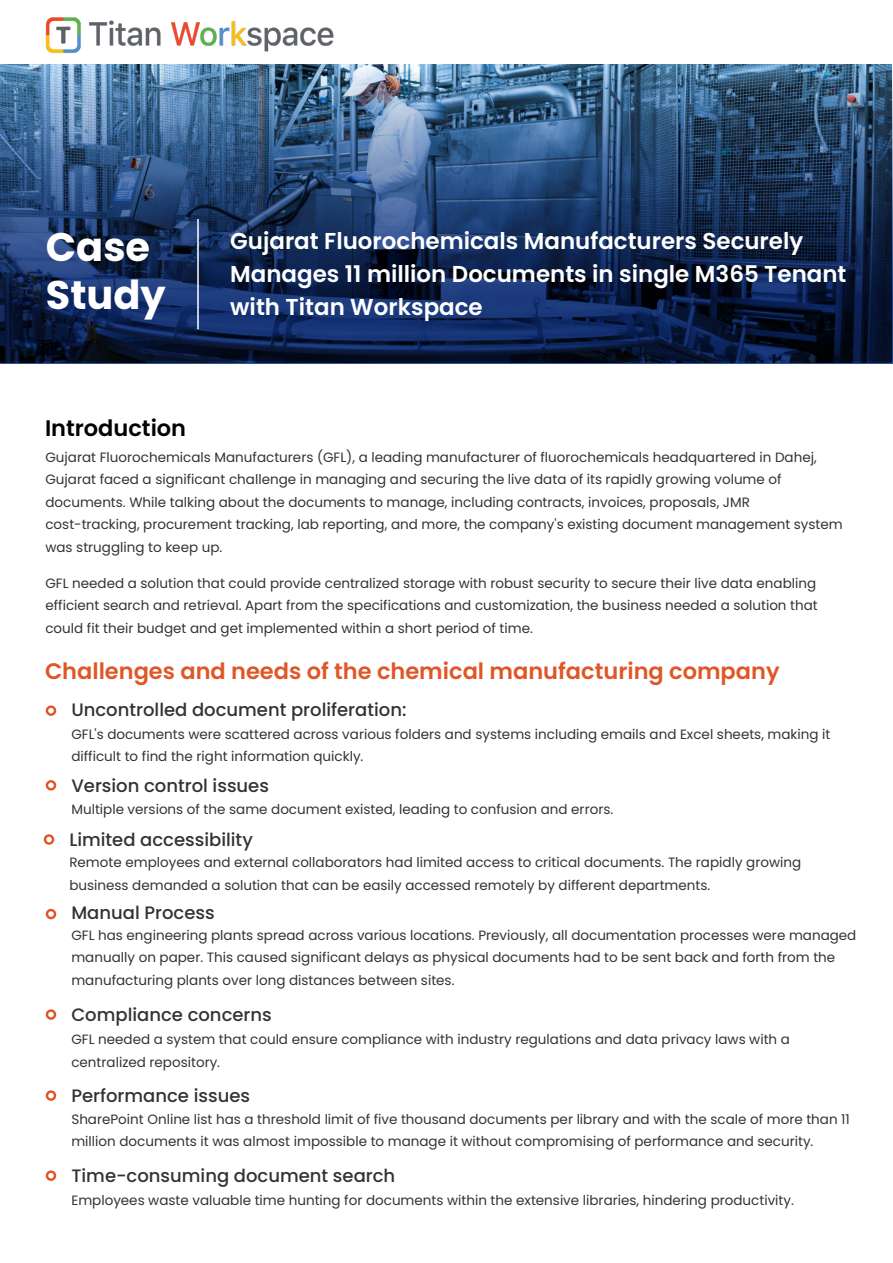
<style>
.page{position:relative;width:893px;height:1263px;background:#fff}
.page>*{position:absolute;margin:0;border:0;box-sizing:border-box;transform-origin:0 0}
.t1{font:700 39.9px/47.8px "Poppins";color:#fff}
.t2{font:600 22.95px/33px "Poppins";color:#fff}
.t3{font:600 22.5px "Poppins";color:#e05727}
.t4{font:600 22.5px "Poppins";color:#000}
.t5{font:500 18px "Poppins";color:#333}
.t6{font:13.5px/22.5px "Poppins";color:#333}
</style>
<div class="page">
<svg style="left:0;top:64px;width:893px;height:297px;background:#25416a"></svg>
<img style="left:46px;top:17px;width:288px;height:37px">
<svg style="left:44px;top:834px;width:10px;height:11px"></svg>
<svg style="left:46px;top:705px;width:10px;height:11px"></svg>
<svg style="left:46px;top:909px;width:10px;height:10px"></svg>
<svg style="left:46px;top:1009px;width:10px;height:11px"></svg>
<svg style="left:46px;top:780px;width:10px;height:10px"></svg>
<svg style="left:46px;top:1090px;width:10px;height:11px"></svg>
<svg style="left:46px;top:1170px;width:10px;height:11px"></svg>
<hr style="left:197px;top:219px;width:2px;height:110px;background:#fff">
<h1 class="t1" style="left:46px;top:223px;width:121px">Case<br>Study</h1>
<h2 class="t2" style="left:230px;top:225px;width:618px">Gujarat Fluorochemicals Manufacturers Securely<br>Manages 11 million Documents in single M365 Tenant with Titan Workspace</h2>
<h3 class="t4" style="left:45px;top:415px;width:143px">Introduction</h3>
<p class="t6" style="left:45px;top:446px;width:799px">Gujarat Fluorochemicals Manufacturers (GFL), a leading manufacturer of fluorochemicals headquartered in Dahej, Gujarat faced a significant challenge in managing and securing the live data of its rapidly growing volume of documents. While talking about the documents to manage, including contracts, invoices, proposals, JMR cost-tracking, procurement tracking, lab reporting, and more, the company's existing document management system was struggling to keep up.</p>
<p class="t6" style="left:45px;top:572px;width:774px;text-align:justify">GFL needed a solution that could provide centralized storage with robust security to secure their live data enabling efficient search and retrieval. Apart from the specifications and customization, the business needed a solution that could fit their budget and get implemented within a short period of time.</p>
<h3 class="t3" style="left:45px;top:658px;width:736px">Challenges and needs of the chemical manufacturing company</h3>
<h3 class="t5" style="left:71px;top:699px;width:337px">Uncontrolled document proliferation:</h3>
<p class="t6" style="left:71px;top:723px;width:761px">GFL's documents were scattered across various folders and systems including emails and Excel sheets, making it difficult to find the right information quickly.</p>
<h3 class="t5" style="left:71px;top:775px;width:199px">Version control issues</h3>
<p class="t6" style="left:71px;top:798px;width:543px">Multiple versions of the same document existed, leading to confusion and errors.</p>
<h3 class="t5" style="left:69px;top:829px;width:185px">Limited accessibility</h3>
<p class="t6" style="left:69px;top:851px;width:733px">Remote employees and external collaborators had limited access to critical documents. The rapidly growing business demanded a solution that can be easily accessed remotely by different departments.</p>
<h3 class="t5" style="left:71px;top:902px;width:145px">Manual Process</h3>
<p class="t6" style="left:71px;top:924px;width:786px">GFL has engineering plants spread across various locations. Previously, all documentation processes were managed manually on paper. This caused significant delays as physical documents had to be sent back and forth from the manufacturing plants over long distances between sites.</p>
<h3 class="t5" style="left:71px;top:1004px;width:202px">Compliance concerns</h3>
<p class="t6" style="left:71px;top:1028px;width:720px">GFL needed a system that could ensure compliance with industry regulations and data privacy laws with a centralized repository.</p>
<h3 class="t5" style="left:71px;top:1085px;width:180px">Performance issues</h3>
<p class="t6" style="left:71px;top:1108px;width:780px">SharePoint Online list has a threshold limit of five thousand documents per library and with the scale of more than 11 million documents it was almost impossible to manage it without compromising of performance and security.</p>
<h3 class="t5" style="left:71px;top:1165px;width:325px">Time-consuming document search</h3>
<p class="t6" style="left:71px;top:1189px;width:724px">Employees waste valuable time hunting for documents within the extensive libraries, hindering productivity.</p>
</div>
